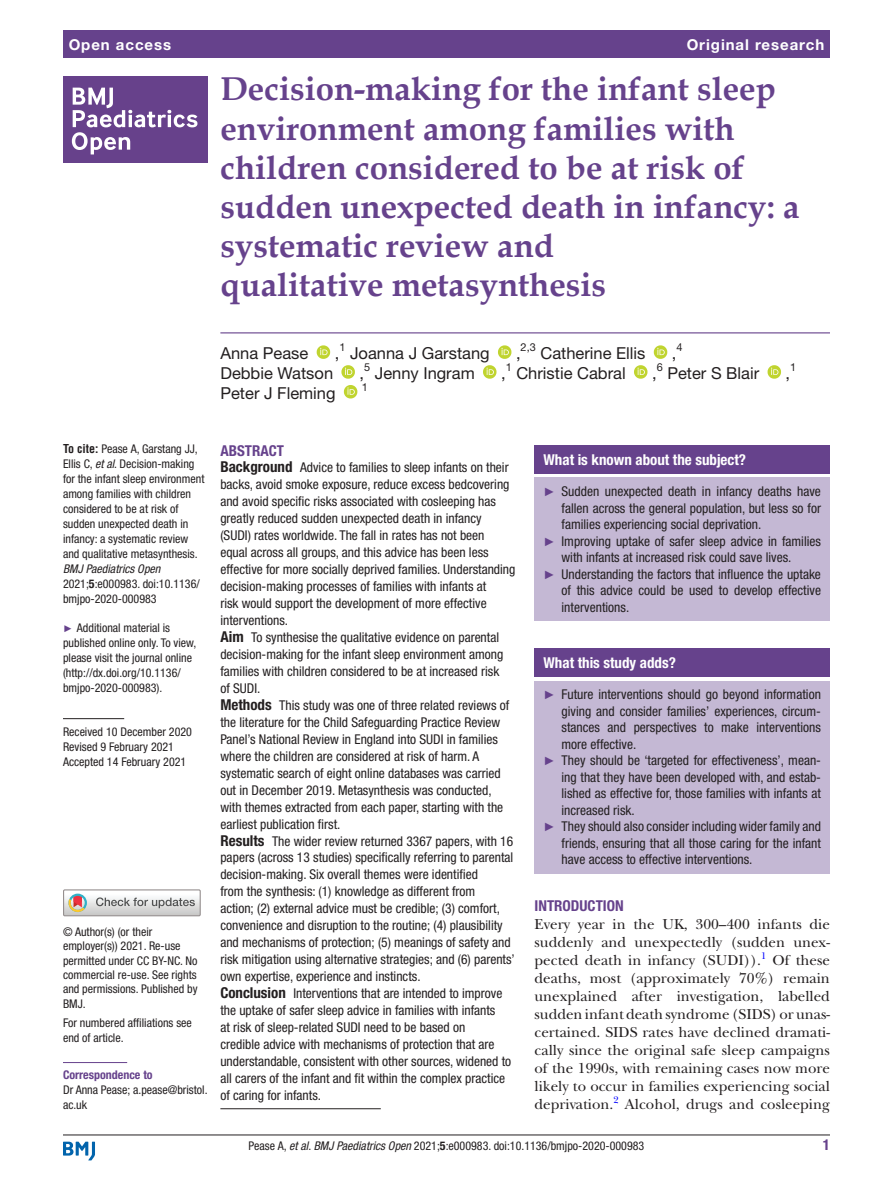
<style>
.page{position:relative;width:893px;height:1191px;background:#fff}
.page>*{position:absolute;margin:0;border:0;box-sizing:border-box;transform-origin:0 0}
.t1{font:700 33px/39px "Book Antiqua";color:#66428c}
.t2{font:16.5px "Helvetica Neue LT Std";color:#231f20}
.t3{font:15px/18px "New Baskerville";color:#231f20;text-align:justify}
.t4{font:700 condensed 15px "Helvetica Neue LT Std";color:#fff}
.t5{font:700 15px "Helvetica Neue LT Std";letter-spacing:.065em;color:#fff}
.t6{font:700 condensed 15px "Helvetica Neue LT Std";color:#66428c}
.t7{font:condensed 13.5px/17px "Helvetica Neue LT Std";color:#231f20}
.t8{font:condensed 12px/15px "Helvetica Neue LT Std";color:#231f20}
.t9{font:700 condensed 12px "Helvetica Neue LT Std";color:#66428c}
.t10{font:10.95px "Helvetica Neue LT Std";color:#231f20}
.t11{font:9.9px "New Baskerville";color:#00f}
.s1{font-family:"Helvetica LT Std";font-weight:700}
.s2{font-style:italic}
.s3{font-weight:700}
.s4{font-family:"Arial";font-stretch:normal;font-size:9.75px;color:#66428c}
.s5{font-weight:700;font-size:15px}
.s6{font-family:"Arial";font-stretch:normal;font-size:12px;color:#66428c}
</style>
<div class="page">
<hr style="left:63px;top:1134px;width:767px;height:1px;background:#231f20">
<svg style="left:63px;top:1141px;width:32px;height:19px"></svg>
<div style="left:63px;top:31px;width:767px;height:27px;background:#66428c"></div>
<hr style="left:220px;top:332px;width:610px;height:1px;background:#66428c">
<svg style="left:317px;top:345px;width:13px;height:14px"></svg>
<svg style="left:498px;top:345px;width:13px;height:14px"></svg>
<svg style="left:654px;top:345px;width:13px;height:14px"></svg>
<svg style="left:341px;top:365px;width:14px;height:14px"></svg>
<svg style="left:483px;top:365px;width:13px;height:14px"></svg>
<svg style="left:634px;top:365px;width:13px;height:14px"></svg>
<svg style="left:767px;top:365px;width:14px;height:14px"></svg>
<svg style="left:344px;top:385px;width:13px;height:13px"></svg>
<hr style="left:63px;top:718px;width:61px;height:1px;background:#231f20">
<hr style="left:63px;top:1062px;width:64px;height:1px;background:#66428c">
<div style="left:63px;top:889px;width:138px;height:27px;border:1px solid #969090"></div>
<svg style="left:64px;top:890px;width:136px;height:25px"></svg>
<div style="left:63px;top:76px;width:144px;height:87px;background:#67418b"></div>
<svg style="left:72px;top:88px;width:125px;height:66px"></svg>
<hr style="left:220px;top:1108px;width:161px;height:1px;background:#231f20">
<div style="left:535px;top:445px;width:295px;height:28px;background:#66428c"></div>
<div style="left:535px;top:477px;width:295px;height:144px;background:#c4b8d4"></div>
<div style="left:535px;top:648px;width:295px;height:28px;background:#66428c"></div>
<div style="left:535px;top:680px;width:295px;height:193px;background:#c4b8d4"></div>
<p class="t5" style="left:69px;top:35px;width:104px">Open access</p>
<p class="t5" style="left:687px;top:35px;width:139px">Original research</p>
<h1 class="t1" style="left:220px;top:70px;width:581px">Decision-making for the infant sleep environment among families with children considered to be at risk of sudden unexpected death in infancy: a systematic review and<br>qualitative metasynthesis</h1>
<p class="t10" style="left:339px;top:341px;width:8px">1</p>
<p class="t2" style="left:350px;top:343px;width:141px">Joanna J Garstang</p>
<p class="t2" style="left:516px;top:343px;width:6px">,</p>
<p class="t10" style="left:521px;top:341px;width:17px">2,3</p>
<p class="t2" style="left:540px;top:343px;width:107px">Catherine Ellis</p>
<p class="t2" style="left:220px;top:343px;width:90px">Anna Pease</p>
<p class="t2" style="left:335px;top:343px;width:6px">,</p>
<p class="t10" style="left:506px;top:361px;width:8px">1</p>
<p class="t2" style="left:516px;top:363px;width:111px">Christie Cabral</p>
<p class="t10" style="left:364px;top:361px;width:8px">5</p>
<p class="t2" style="left:375px;top:363px;width:101px">Jenny Ingram</p>
<p class="t2" style="left:501px;top:363px;width:6px">,</p>
<p class="t2" style="left:220px;top:363px;width:114px">Debbie Watson</p>
<p class="t2" style="left:359px;top:363px;width:6px">,</p>
<p class="t2" style="left:220px;top:383px;width:117px">Peter J Fleming</p>
<p class="t10" style="left:362px;top:381px;width:8px">1</p>
<p class="t10" style="left:676px;top:341px;width:8px">4</p>
<p class="t2" style="left:672px;top:343px;width:6px">,</p>
<p class="t10" style="left:657px;top:361px;width:8px">6</p>
<p class="t2" style="left:667px;top:363px;width:93px">Peter S Blair</p>
<p class="t2" style="left:652px;top:363px;width:6px">,</p>
<p class="t10" style="left:790px;top:361px;width:8px">1</p>
<p class="t2" style="left:786px;top:363px;width:6px">,</p>
<p class="t8" style="left:63px;top:441px;width:143px"><span class="s1">To cite:</span> Pease A, Garstang JJ,<br>Ellis C, <span class="s2">et al</span>. Decision-making for the infant sleep environment among families with children considered to be at risk of sudden unexpected death in infancy: a systematic review and qualitative metasynthesis.</p>
<p class="t8" style="left:63px;top:561px;width:138px"><span class="s2">BMJ Paediatrics Open<br></span>2021;<span class="s3">5</span>:e000983. doi:10.1136/ bmjpo-2020-000983</p>
<p class="t8" style="left:63px;top:620px;width:135px"><span class="s4">►</span> Additional material is published online only. To view, please visit the journal online (http://dx.doi.org/10.1136/ bmjpo-2020-000983).</p>
<p class="t8" style="left:63px;top:723px;width:130px">Received 10 December 2020<br>Revised 9 February 2021<br>Accepted 14 February 2021</p>
<p class="t8" style="left:63px;top:924px;width:136px;line-height:14.4px">© Author(s) (or their employer(s)) 2021. Re-use permitted under CC BY-NC. No commercial re-use. See rights and permissions. Published by<br>BMJ.</p>
<p class="t8" style="left:63px;top:1015px;width:130px">For numbered affiliations see end of article.</p>
<p class="t9" style="left:63px;top:1068px;width:91px">Correspondence to</p>
<p class="t8" style="left:63px;top:1082px;width:146px">Dr Anna Pease; a.pease@bristol. ac.uk</p>
<p class="t6" style="left:220px;top:441px;width:65px">ABSTRACT</p>
<p class="t7" style="left:220px;top:459px;width:297px"><span class="s5">Background</span> Advice to families to sleep infants on their backs, avoid smoke exposure, reduce excess bedcovering and avoid specific risks associated with cosleeping has greatly reduced sudden unexpected death in infancy<br>(SUDI) rates worldwide. The fall in rates has not been<br>equal across all groups, and this advice has been less effective for more socially deprived families. Understanding decision-making processes of families with infants at<br>risk would support the development of more effective interventions.<br><span class="s5">Aim</span> To synthesise the qualitative evidence on parental decision-making for the infant sleep environment among families with children considered to be at increased risk<br>of SUDI.<br><span class="s5">Methods</span> This study was one of three related reviews of the literature for the Child Safeguarding Practice Review Panel’s National Review in England into SUDI in families where the children are considered at risk of harm. A systematic search of eight online databases was carried out in December 2019. Metasynthesis was conducted, with themes extracted from each paper, starting with the earliest publication first.<br><span class="s5">Results</span> The wider review returned 3367 papers, with 16 papers (across 13 studies) specifically referring to parental decision-making. Six overall themes were identified<br>from the synthesis: (1) knowledge as different from<br>action; (2) external advice must be credible; (3) comfort, convenience and disruption to the routine; (4) plausibility and mechanisms of protection; (5) meanings of safety and risk mitigation using alternative strategies; and (6) parents’ own expertise, experience and instincts.<br><span class="s5">Conclusion</span> Interventions that are intended to improve the uptake of safer sleep advice in families with infants<br>at risk of sleep-related SUDI need to be based on<br>credible advice with mechanisms of protection that are understandable, consistent with other sources, widened to all carers of the infant and fit within the complex practice of caring for infants.</p>
<p class="t4" style="left:544px;top:450px;width:204px">What is known about the subject?</p>
<p class="t7" style="left:544px;top:483px;width:279px"><span class="s6">►</span> Sudden unexpected death in infancy deaths have</p>
<p class="t7" style="left:562px;top:499px;width:261px">fallen across the general population, but less so for</p>
<p class="t7" style="left:562px;top:516px;width:201px">families experiencing social deprivation.</p>
<p class="t7" style="left:544px;top:532px;width:279px"><span class="s6">►</span> Improving uptake of safer sleep advice in families</p>
<p class="t7" style="left:562px;top:549px;width:231px">with infants at increased risk could save lives.</p>
<p class="t7" style="left:544px;top:565px;width:279px"><span class="s6">►</span> Understanding the factors that influence the uptake</p>
<p class="t7" style="left:562px;top:582px;width:261px">of this advice could be used to develop effective</p>
<p class="t7" style="left:562px;top:598px;width:69px">interventions.</p>
<p class="t4" style="left:544px;top:653px;width:134px">What this study adds?</p>
<p class="t7" style="left:544px;top:686px;width:279px"><span class="s6">►</span> Future interventions should go beyond information</p>
<p class="t7" style="left:562px;top:702px;width:261px">giving and consider families’ experiences, circum-</p>
<p class="t7" style="left:562px;top:719px;width:261px">stances and perspectives to make interventions</p>
<p class="t7" style="left:562px;top:735px;width:76px">more effective.</p>
<p class="t7" style="left:544px;top:752px;width:279px"><span class="s6">►</span> They should be ‘targeted for effectiveness’, mean-</p>
<p class="t7" style="left:562px;top:768px;width:261px">ing that they have been developed with, and estab-</p>
<p class="t7" style="left:562px;top:785px;width:261px">lished as effective for, those families with infants at</p>
<p class="t7" style="left:562px;top:801px;width:75px">increased risk.</p>
<p class="t7" style="left:544px;top:818px;width:279px"><span class="s6">►</span> They should also consider including wider family and</p>
<p class="t7" style="left:562px;top:834px;width:261px">friends, ensuring that all those caring for the infant</p>
<p class="t7" style="left:562px;top:851px;width:192px">have access to effective interventions.</p>
<p class="t6" style="left:535px;top:897px;width:91px">INTRODUCTION</p>
<p class="t3" style="left:535px;top:915px;width:297px">Every year in the UK, 300–400 infants die suddenly and unexpectedly (sudden unex&shy;pected death in infancy (SUDI)).</p>
<p class="t11" style="left:761px;top:949px;width:7px">1</p>
<p class="t3" style="left:535px;top:951px;width:297px;text-indent:238px">Of these deaths, most (approximately 70%) remain unexplained after investigation, labelled sudden infant death syndrome (SIDS) or unas&shy;certained. SIDS rates have declined dramati&shy;cally since the original safe sleep campaigns of the 1990s, with remaining cases now more likely to occur in families experiencing social deprivation.<sup>2</sup> Alcohol, drugs and cosleeping</p>
<p class="t8" style="left:249px;top:1137px;width:397px">Pease A, <span class="s2">et al</span>. <span class="s2">BMJ Paediatrics Open</span> 2021;<span class="s3">5</span>:e000983. doi:10.1136/bmjpo-2020-000983</p>
<p class="t6" style="left:823px;top:1135px;width:9px">1</p>
</div>
